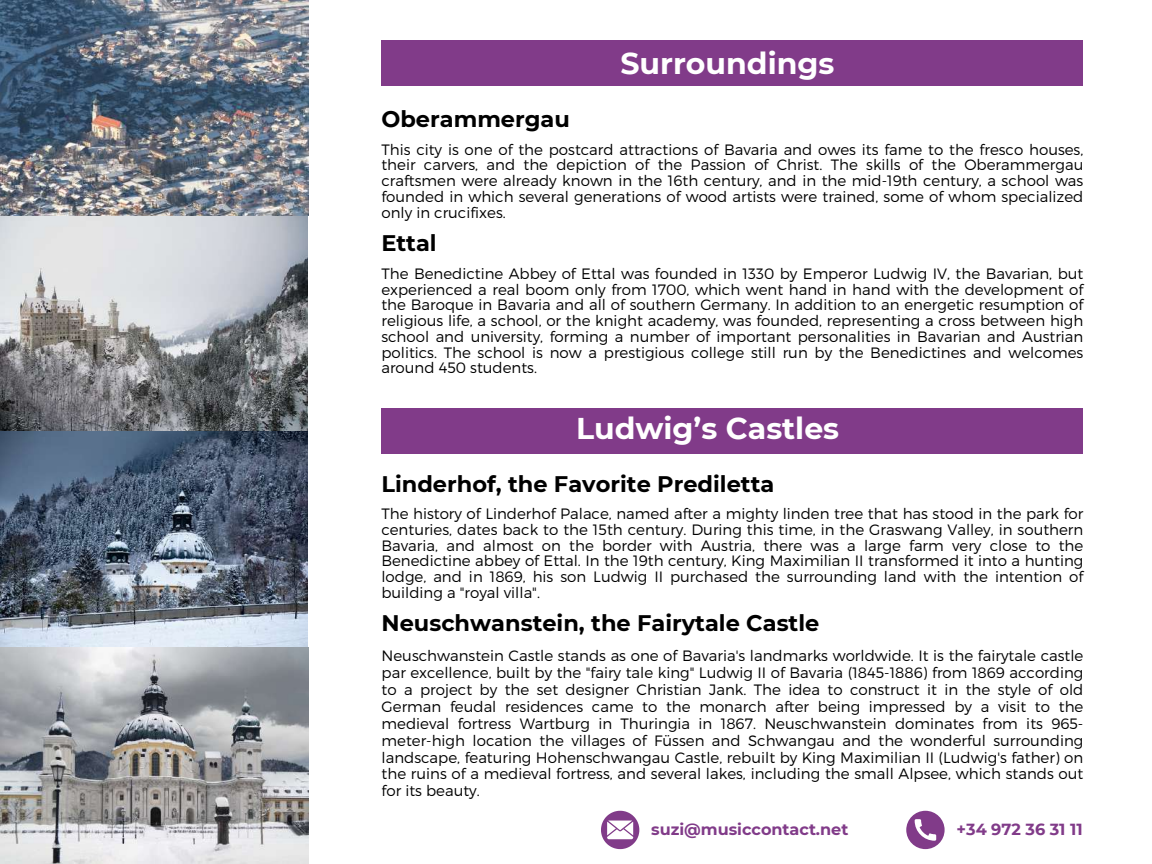
<style>
.page{position:relative;width:1152px;height:864px;background:#fff}
.page>*{position:absolute;margin:0;border:0;box-sizing:border-box;transform-origin:0 0}
.t1{font:700 30px "Montserrat";color:#fff}
.t2{font:700 22.5px "Montserrat";color:#000}
.t3{font:700 16.05px "Montserrat";color:#813b89}
.t4{font:300 15px/15.8px "Montserrat";color:#000;text-align:justify}
</style>
<div class="page">
<div style="left:381px;top:408px;width:702px;height:45px;background:#813b89"></div>
<img style="left:0;top:0;width:308px;height:864px">
<div style="left:381px;top:41px;width:702px;height:45px;background:#813b89"></div>
<svg style="left:906px;top:811px;width:39px;height:38px"></svg>
<svg style="left:601px;top:811px;width:38px;height:38px"></svg>
<h1 class="t1" style="left:620px;top:45px;width:215px">Surroundings</h1>
<h2 class="t2" style="left:381px;top:105px;width:190px">Oberammergau</h2>
<p class="t4" style="left:381px;top:141px;width:703px">This city is one of the postcard attractions of Bavaria and owes its fame to the fresco houses, their carvers, and the depiction of the Passion of Christ. The skills of the Oberammergau craftsmen were already known in the 16th century, and in the mid-19th century, a school was founded in which several generations of wood artists were trained, some of whom specialized only in crucifixes.</p>
<h2 class="t2" style="left:381px;top:229px;width:57px">Ettal</h2>
<p class="t4" style="left:381px;top:265px;width:703px">The Benedictine Abbey of Ettal was founded in 1330 by Emperor Ludwig IV, the Bavarian, but experienced a real boom only from 1700, which went hand in hand with the development of the Baroque in Bavaria and all of southern Germany. In addition to an energetic resumption of religious life, a school, or the knight academy, was founded, representing a cross between high school and university, forming a number of important personalities in Bavarian and Austrian politics. The school is now a prestigious college still run by the Benedictines and welcomes around 450 students.</p>
<h1 class="t1" style="left:576px;top:410px;width:265px">Ludwig’s Castles</h1>
<h2 class="t2" style="left:381px;top:470px;width:394px">Linderhof, the Favorite Prediletta</h2>
<p class="t4" style="left:381px;top:505px;width:703px">The history of Linderhof Palace, named after a mighty linden tree that has stood in the park for centuries, dates back to the 15th century. During this time, in the Graswang Valley, in southern Bavaria, and almost on the border with Austria, there was a large farm very close to the Benedictine abbey of Ettal. In the 19th century, King Maximilian II transformed it into a hunting lodge, and in 1869, his son Ludwig II purchased the surrounding land with the intention of building a "royal villa".</p>
<h2 class="t2" style="left:382px;top:609px;width:439px">Neuschwanstein, the Fairytale Castle</h2>
<p class="t4" style="left:382px;top:647px;width:703px;line-height:16.8px">Neuschwanstein Castle stands as one of Bavaria's landmarks worldwide. It is the fairytale castle par excellence, built by the "fairy tale king" Ludwig II of Bavaria (1845-1886) from 1869 according to a project by the set designer Christian Jank. The idea to construct it in the style of old German feudal residences came to the monarch after being impressed by a visit to the medieval fortress Wartburg in Thuringia in 1867. Neuschwanstein dominates from its 965- meter-high location the villages of Füssen and Schwangau and the wonderful surrounding landscape, featuring Hohenschwangau Castle, rebuilt by King Maximilian II (Ludwig's father) on the ruins of a medieval fortress, and several lakes, including the small Alpsee, which stands out for its beauty.</p>
<p class="t3" style="left:651px;top:820px;width:199px">suzi@musiccontact.net</p>
<p class="t3" style="left:957px;top:820px;width:128px">+34 972 36 31 11</p>
</div>
